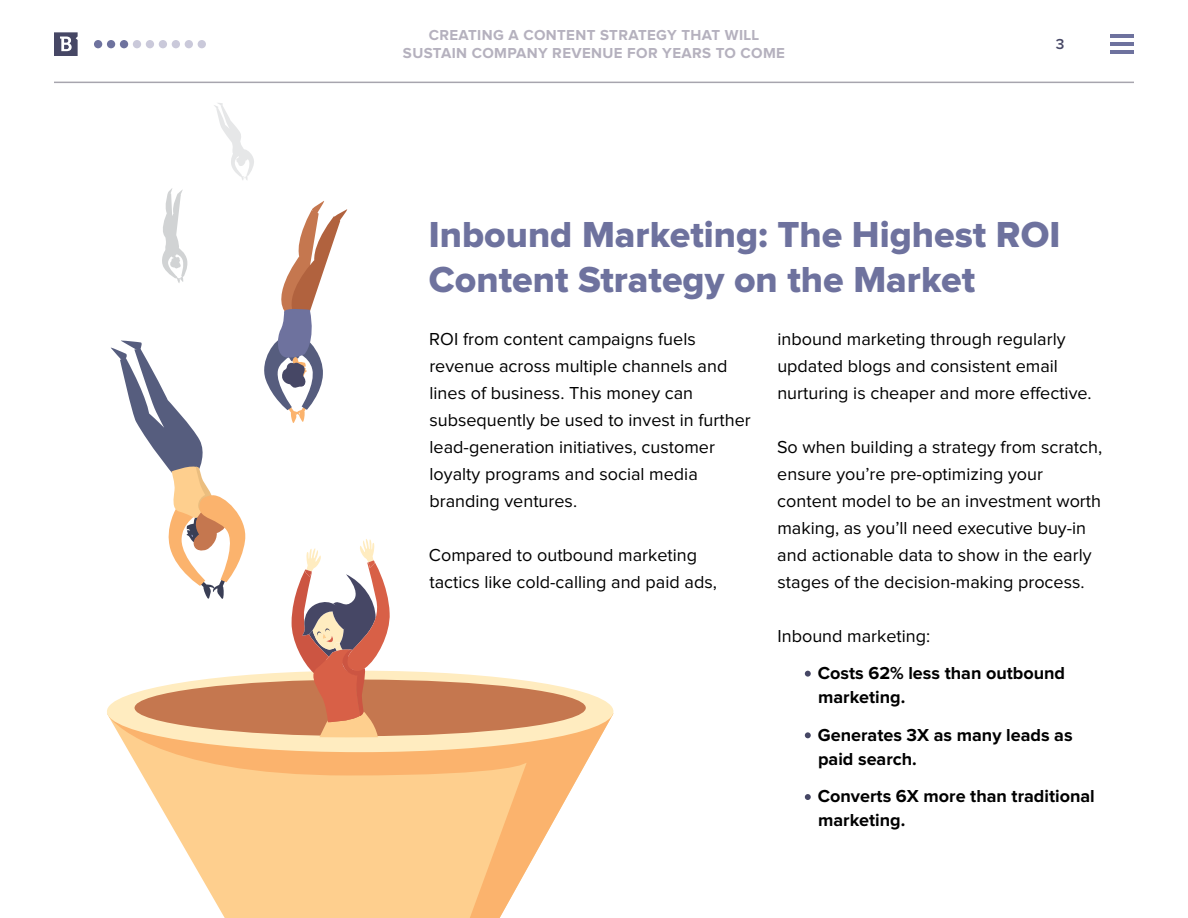
<style>
.page{position:relative;width:1188px;height:918px;background:#fff}
.page>*{position:absolute;margin:0;border:0;box-sizing:border-box;transform-origin:0 0}
.t1{font:37.5px/45px "Proxima Nova Extrabld";color:#6e729e}
.t2{font:18px/27px "Proxima Nova";color:#000}
.t3{font:700 18px/24px "Proxima Nova";color:#000}
.t4{font:700 15px/18px "Proxima Nova";letter-spacing:.025em;color:#b5b1be;text-align:center}
.t5{font:600 15px "Proxima Nova";color:#464765}
</style>
<div class="page">
<svg style="left:54px;top:32px;width:24px;height:24px"></svg>
<hr style="left:1110px;top:34px;width:24px;height:4px;background:#6e729e">
<hr style="left:1110px;top:42px;width:24px;height:4px;background:#6e729e">
<hr style="left:1110px;top:50px;width:24px;height:4px;background:#6e729e">
<div style="left:94px;top:40px;width:8px;height:8px;background:#6e729e;border-radius:50%"></div>
<div style="left:120px;top:40px;width:8px;height:8px;background:#6e729e;border-radius:50%"></div>
<div style="left:146px;top:40px;width:8px;height:8px;background:#cac9da;border-radius:50%"></div>
<div style="left:172px;top:40px;width:8px;height:8px;background:#cac9da;border-radius:50%"></div>
<div style="left:107px;top:40px;width:8px;height:8px;background:#6e729e;border-radius:50%"></div>
<div style="left:133px;top:40px;width:8px;height:8px;background:#cac9da;border-radius:50%"></div>
<div style="left:159px;top:40px;width:8px;height:8px;background:#cac9da;border-radius:50%"></div>
<div style="left:198px;top:40px;width:8px;height:8px;background:#cac9da;border-radius:50%"></div>
<div style="left:185px;top:40px;width:8px;height:8px;background:#cac9da;border-radius:50%"></div>
<hr style="left:54px;top:82px;width:1080px;height:1px;background:#a7a5ae">
<svg style="left:805px;top:671px;width:6px;height:6px"></svg>
<svg style="left:805px;top:732px;width:6px;height:6px"></svg>
<svg style="left:805px;top:794px;width:6px;height:6px"></svg>
<svg style="left:109px;top:714px;width:504px;height:204px;fill:#fecf8e"></svg>
<div style="left:107px;top:671px;width:506px;height:81px;background:#ffecc0;border-radius:50%"></div>
<div style="left:135px;top:680px;width:451px;height:56px;background:#c5774f;border-radius:50%"></div>
<svg style="left:110px;top:340px;width:136px;height:259px"></svg>
<svg style="left:214px;top:103px;width:40px;height:77px"></svg>
<svg style="left:292px;top:539px;width:98px;height:198px"></svg>
<svg style="left:264px;top:201px;width:84px;height:222px"></svg>
<svg style="left:162px;top:188px;width:26px;height:95px"></svg>
<p class="t4" style="left:403px;top:27px;width:384px">CREATING A CONTENT STRATEGY THAT WILL<br>SUSTAIN COMPANY REVENUE FOR YEARS TO COME</p>
<p class="t5" style="left:1056px;top:37px;width:10px">3</p>
<h1 class="t1" style="left:429px;top:214px;width:633px">Inbound Marketing: The Highest ROI<br>Content Strategy on the Market</h1>
<p class="t2" style="left:777px;top:326px;width:316px">inbound marketing through regularly updated blogs and consistent email nurturing is cheaper and more effective.</p>
<p class="t2" style="left:777px;top:434px;width:327px">So when building a strategy from scratch, ensure you’re pre-optimizing your content model to be an investment worth making, as you’ll need executive buy-in and actionable data to show in the early stages of the decision-making process.</p>
<p class="t2" style="left:778px;top:623px;width:154px">Inbound marketing:</p>
<p class="t3" style="left:818px;top:662px;width:249px">Costs 62% less than outbound marketing.</p>
<p class="t3" style="left:818px;top:724px;width:256px">Generates 3X as many leads as paid search.</p>
<p class="t3" style="left:818px;top:785px;width:278px">Converts 6X more than traditional marketing.</p>
<p class="t2" style="left:429px;top:326px;width:323px">ROI from content campaigns fuels revenue across multiple channels and lines of business. This money can subsequently be used to invest in further lead-generation initiatives, customer loyalty programs and social media branding ventures.</p>
<p class="t2" style="left:429px;top:542px;width:289px">Compared to outbound marketing tactics like cold-calling and paid ads,</p>
</div>
